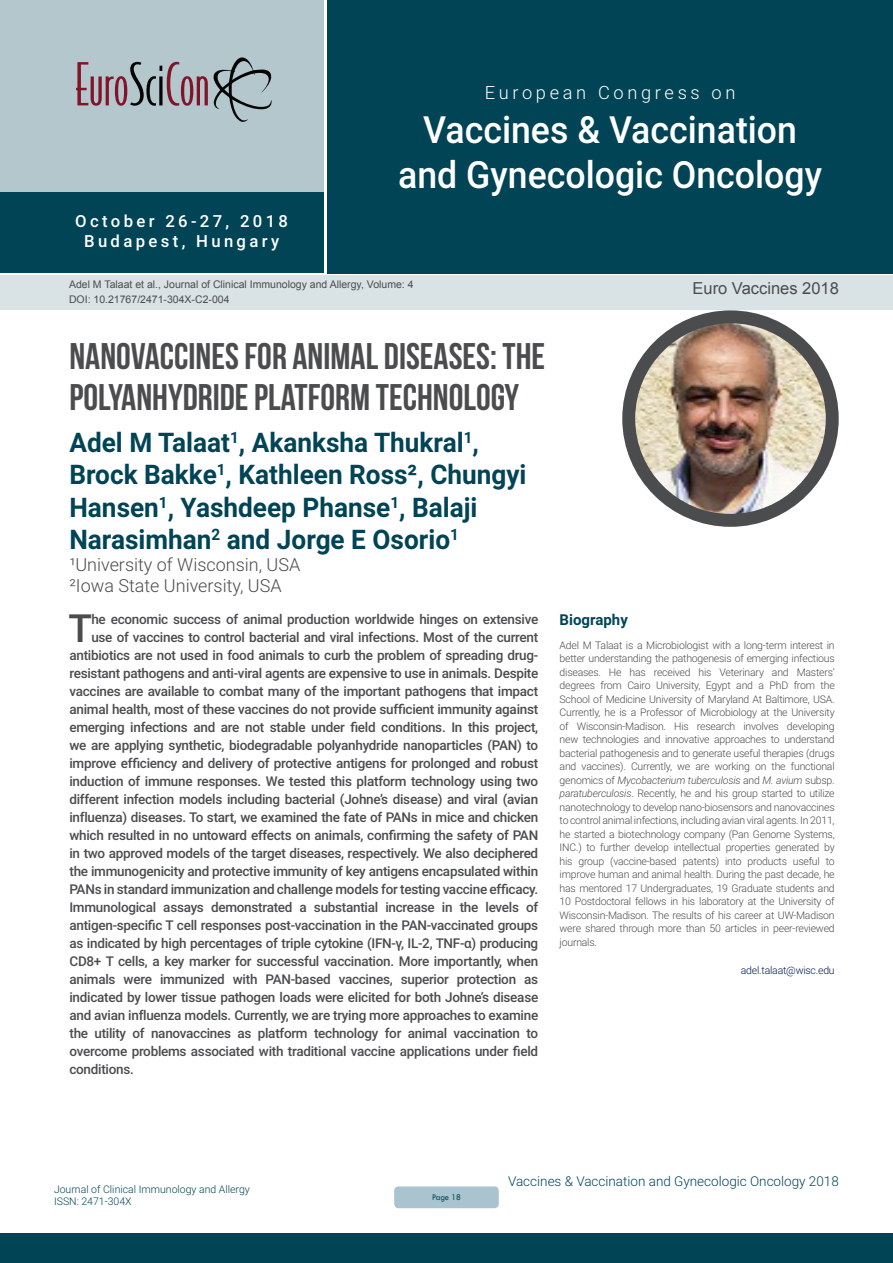
<style>
.page{position:relative;width:893px;height:1263px;background:#fff}
.page>*{position:absolute;margin:0;border:0;box-sizing:border-box;transform-origin:0 0}
.Abstract{font:500 38.85px "Roboto";color:#4b4c4d}
.t1{font:500 37.5px/45px "Roboto";color:#fff;text-align:center;scale:.95 1}
.t2{font:37.05px/40.8px "Bebas Neue";color:#4b4c4d}
.t3{font:700 27px/32.4px "Roboto";color:#045}
.t4{font:300 18.3px "Roboto";letter-spacing:.2em;color:#fff}
.t5{font:300 18px "Roboto";color:#4b4c4d}
.t6{font:500 16.65px/20.1px "Roboto";letter-spacing:.2em;color:#fff;text-align:center}
.t7{font:16.5px "Arial";color:#4b4c4d}
.Bio_Heading{font:700 15px "Roboto";color:#045}
.Abstract-2{font:500 13.5px "Roboto";letter-spacing:-.02em;color:#4b4c4d}
.t8{font:300 13.5px "Roboto";color:#045}
.Biography{font:300 10.5px/13.5px "Roboto";letter-spacing:-.02em;color:#4b4c4d;text-align:justify}
.t9{font:10.5px "Arial";color:#4b4c4d}
.t10{font:300 10.5px/12.6px "Roboto";color:#045}
.Biography-2{font:300 10.5px "Roboto";letter-spacing:-.02em;color:#001954}
.t11{font:9px "Tw Cen";letter-spacing:-.02em;color:#045;scale:.95 1}
.s1{font-style:italic}
</style>
<div class="page">
<div style="left:0;top:0;width:323px;height:193px;background:#b3c7cc"></div>
<div style="left:1px;top:193px;width:323px;height:80px;background:#045"></div>
<div style="left:327px;top:0;width:566px;height:273px;background:#045"></div>
<div style="left:1px;top:275px;width:892px;height:35px;background:#d9e3e5"></div>
<svg style="left:76px;top:57px;width:196px;height:65px"></svg>
<div style="left:0;top:1233px;width:893px;height:30px;background:#045"></div>
<div style="left:394px;top:1186px;width:105px;height:22px;background:#aac4cf;border-radius:4px"></div>
<img style="left:629px;top:317px;width:203px;height:203px;border-radius:102px">
<div style="left:622px;top:310px;width:217px;height:217px;border:13px solid #4b4c4d;border-radius:50%"></div>
<p class="t6" style="left:75px;top:211px;width:214px">October 26-27, 2018<br>Budapest, Hungary</p>
<h3 class="t4" style="left:485px;top:79px;width:252px">European Congress on</h3>
<h2 class="t1" style="left:398px;top:106px;width:448px">Vaccines &amp; Vaccination and Gynecologic Oncology</h2>
<p class="t9" style="left:69px;top:278px;width:346px">Adel M Talaat et al., Journal of Clinical Immunology and Allergy, Volume: 4</p>
<p class="t9" style="left:69px;top:292px;width:162px">DOI: 10.21767/2471-304X-C2-004</p>
<p class="t7" style="left:692px;top:277px;width:148px">Euro Vaccines 2018</p>
<p class="t2" style="left:69px;top:336px;width:477px">NANOVACCINES FOR ANIMAL DISEASES: THE<br>POLYANHYDRIDE PLATFORM TECHNOLOGY</p>
<p class="t3" style="left:69px;top:425px;width:459px">Adel M Talaat<sup>1</sup>, Akanksha Thukral<sup>1</sup>, Brock Bakke<sup>1</sup>, Kathleen Ross², Chungyi Hansen<sup>1</sup>, Yashdeep Phanse<sup>1</sup>, Balaji Narasimhan<sup>2</sup> and Jorge E Osorio<sup>1</sup></p>
<p class="t5" style="left:69px;top:551px;width:232px">¹University of Wisconsin, USA</p>
<p class="t5" style="left:69px;top:573px;width:214px">²Iowa State University, USA</p>
<p class="Abstract" style="left:69px;top:600px;width:25px">T</p>
<p class="Abstract-2" style="left:91px;top:609px;width:448px">he economic success of animal production worldwide hinges on extensive</p>
<p class="Abstract-2" style="left:91px;top:627px;width:448px">use of vaccines to control bacterial and viral infections. Most of the current</p>
<p class="Abstract-2" style="left:69px;top:645px;width:470px">antibiotics are not used in food animals to curb the problem of spreading drug-</p>
<p class="Abstract-2" style="left:69px;top:663px;width:470px">resistant pathogens and anti-viral agents are expensive to use in animals. Despite</p>
<p class="Abstract-2" style="left:69px;top:681px;width:470px">vaccines are available to combat many of the important pathogens that impact</p>
<p class="Abstract-2" style="left:69px;top:699px;width:470px">animal health, most of these vaccines do not provide sufficient immunity against</p>
<p class="Abstract-2" style="left:69px;top:717px;width:470px">emerging infections and are not stable under field conditions. In this project,</p>
<p class="Abstract-2" style="left:69px;top:735px;width:470px">we are applying synthetic, biodegradable polyanhydride nanoparticles (PAN) to</p>
<p class="Abstract-2" style="left:69px;top:753px;width:470px">improve efficiency and delivery of protective antigens for prolonged and robust</p>
<p class="Abstract-2" style="left:69px;top:771px;width:470px">induction of immune responses. We tested this platform technology using two</p>
<p class="Abstract-2" style="left:69px;top:789px;width:470px">different infection models including bacterial (Johne’s disease) and viral (avian</p>
<p class="Abstract-2" style="left:69px;top:807px;width:470px">influenza) diseases. To start, we examined the fate of PANs in mice and chicken</p>
<p class="Abstract-2" style="left:69px;top:825px;width:470px">which resulted in no untoward effects on animals, confirming the safety of PAN</p>
<p class="Abstract-2" style="left:69px;top:843px;width:470px">in two approved models of the target diseases, respectively. We also deciphered</p>
<p class="Abstract-2" style="left:69px;top:861px;width:470px">the immunogenicity and protective immunity of key antigens encapsulated within</p>
<p class="Abstract-2" style="left:69px;top:879px;width:470px">PANs in standard immunization and challenge models for testing vaccine efficacy.</p>
<p class="Abstract-2" style="left:69px;top:897px;width:470px">Immunological assays demonstrated a substantial increase in the levels of</p>
<p class="Abstract-2" style="left:69px;top:915px;width:470px">antigen-specific T cell responses post-vaccination in the PAN-vaccinated groups</p>
<p class="Abstract-2" style="left:69px;top:933px;width:470px">as indicated by high percentages of triple cytokine (IFN-γ, IL-2, TNF-α) producing</p>
<p class="Abstract-2" style="left:69px;top:951px;width:470px">CD8+ T cells, a key marker for successful vaccination. More importantly, when</p>
<p class="Abstract-2" style="left:69px;top:969px;width:470px">animals were immunized with PAN-based vaccines, superior protection as</p>
<p class="Abstract-2" style="left:69px;top:987px;width:470px">indicated by lower tissue pathogen loads were elicited for both Johne’s disease</p>
<p class="Abstract-2" style="left:69px;top:1005px;width:470px">and avian influenza models. Currently, we are trying more approaches to examine</p>
<p class="Abstract-2" style="left:69px;top:1023px;width:470px">the utility of nanovaccines as platform technology for animal vaccination to</p>
<p class="Abstract-2" style="left:69px;top:1041px;width:470px">overcome problems associated with traditional vaccine applications under field</p>
<p class="Abstract-2" style="left:69px;top:1059px;width:66px">conditions.</p>
<p class="Bio_Heading" style="left:560px;top:609px;width:70px">Biography</p>
<p class="Biography" style="left:560px;top:638px;width:277px">Adel M Talaat is a Microbiologist with a long-term interest in better understanding the pathogenesis of emerging infectious diseases. He has received his Veterinary and Masters’ degrees from Cairo University, Egypt and a PhD from the School of Medicine University of Maryland At Baltimore, USA.<br>Currently, he is a Professor of Microbiology at the University of Wisconsin-Madison. His research involves developing new technologies and innovative approaches to understand bacterial pathogenesis and to generate useful therapies (drugs and vaccines). Currently, we are working on the functional genomics of <span class="s1">Mycobacterium tuberculosis</span> and <span class="s1">M. avium</span> subsp. <span class="s1">paratuberculosis</span>. Recently, he and his group started to utilize nanotechnology to develop nano-biosensors and nanovaccines to control animal infections, including avian viral agents. In 2011, he started a biotechnology company (Pan Genome Systems, INC.) to further develop intellectual properties generated by his group (vaccine-based patents) into products useful to improve human and animal health. During the past decade, he has mentored 17 Undergraduates, 19 Graduate students and 10 Postdoctoral fellows in his laboratory at the University of Wisconsin-Madison. The results of his career at UW-Madison were shared through more than 50 articles in peer-reviewed journals.</p>
<p class="Biography-2" style="left:741px;top:963px;width:95px">adel.talaat@wisc.edu</p>
<p class="t10" style="left:54px;top:1182px;width:197px">Journal of Clinical Immunology and Allergy<br>ISSN: 2471-304X</p>
<p class="t11" style="left:432px;top:1192px;width:32px">Page 18</p>
<p class="t8" style="left:508px;top:1171px;width:332px">Vaccines &amp; Vaccination and Gynecologic Oncology 2018</p>
</div>
